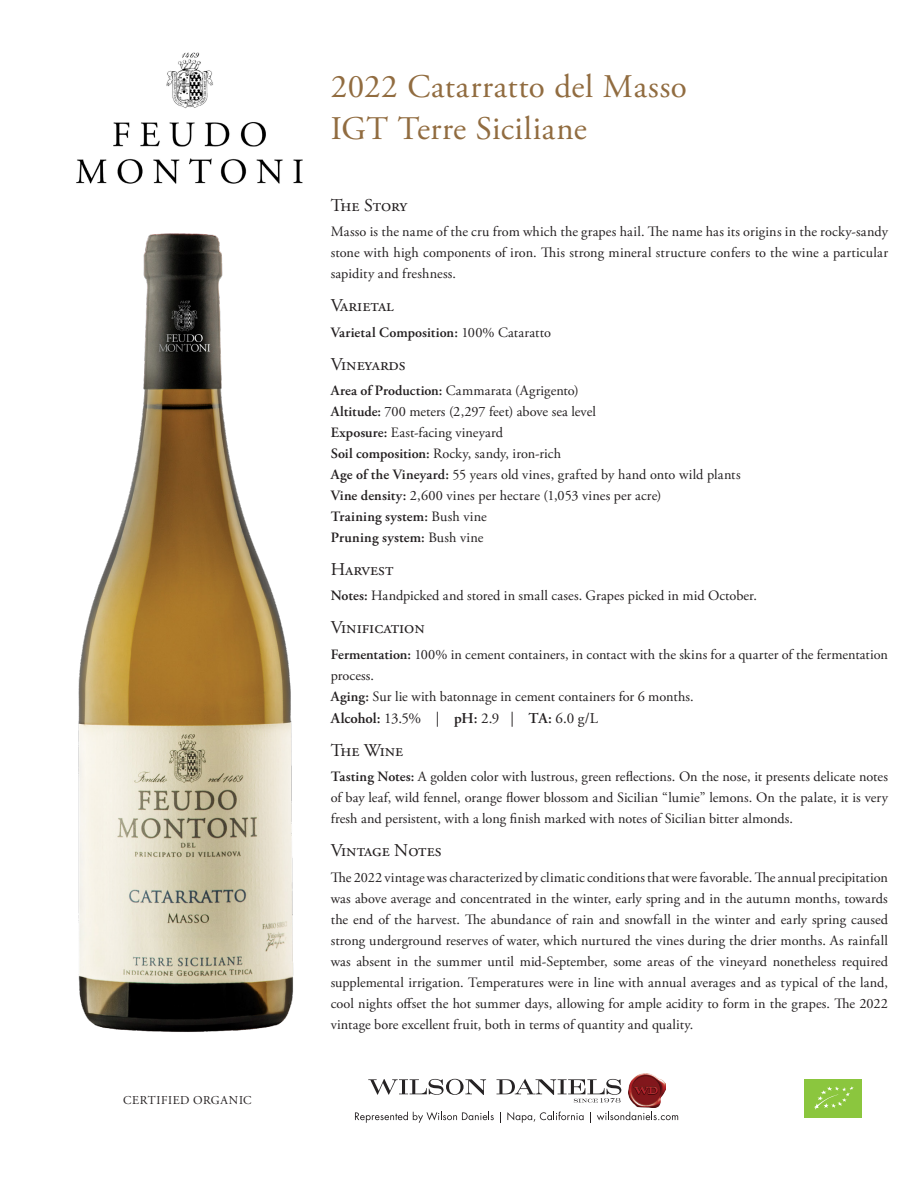
<style>
.page{position:relative;width:918px;height:1188px;background:#fff}
.page>*{position:absolute;margin:0;border:0;box-sizing:border-box;transform-origin:0 0}
.t1{font:33px "Adobe Garamond Pro";letter-spacing:.01em;color:#916c40}
.Subheads{font:18px "Adobe Garamond Pro";color:#231f20}
.Body_text{font:15px "Adobe Garamond Pro";color:#231f20}
.Body_text-2{font:14.25px/21px "Adobe Garamond Pro";color:#231f20;text-align:justify}
.Body_text-3{font:600 14.25px "Adobe Garamond Pro";letter-spacing:.015em;color:#231f20}
.Body_text-4{font:12px "Adobe Garamond Pro";letter-spacing:.045em;color:#231f20}
.s1{font-weight:400}
.s2{font-weight:600}
</style>
<div class="page">
<div style="left:805px;top:1079px;width:57px;height:38px;background:#8bc63e"></div>
<svg style="left:814px;top:1086px;width:40px;height:24px"></svg>
<img style="left:76px;top:52px;width:227px;height:132px">
<img style="left:78px;top:233px;width:216px;height:799px">
<svg style="left:368px;top:1079px;width:118px;height:16px"></svg>
<img style="left:628px;top:1074px;width:37px;height:33px">
<svg style="left:497px;top:1079px;width:124px;height:24px"></svg>
<svg style="left:355px;top:1112px;width:139px;height:11px"></svg>
<svg style="left:507px;top:1112px;width:77px;height:11px"></svg>
<svg style="left:597px;top:1112px;width:81px;height:8px"></svg>
<p class="Body_text-4" style="left:123px;top:1093px;width:130px">CERTIFIED ORGANIC</p>
<p class="t1" style="left:331px;top:67px;width:358px">2022 Catarratto del Masso</p>
<p class="t1" style="left:331px;top:109px;width:258px">IGT Terre Siciliane</p>
<p class="Subheads" style="left:331px;top:194px;width:78px">The Story</p>
<p class="Body_text-2" style="left:331px;top:222px;width:559px">Masso is the name of the cru from which the grapes hail. The name has its origins in the rocky-sandy stone with high components of iron. This strong mineral structure confers to the wine a particular sapidity and freshness.</p>
<p class="Subheads" style="left:331px;top:295px;width:65px">Varietal</p>
<p class="Body_text-3" style="left:331px;top:324px;width:222px">Varietal Composition: <span class="s1">100% Cataratto</span></p>
<p class="Subheads" style="left:331px;top:353px;width:76px">Vineyards</p>
<p class="Body_text-2" style="left:331px;top:380px;width:250px"><span class="s2">Area of Production:</span> Cammarata (Agrigento)</p>
<p class="Body_text-2" style="left:331px;top:401px;width:267px"><span class="s2">Altitude:</span> 700 meters (2,297 feet) above sea level</p>
<p class="Body_text-2" style="left:331px;top:422px;width:174px"><span class="s2">Exposure:</span> East-facing vineyard</p>
<p class="Body_text-2" style="left:331px;top:443px;width:232px"><span class="s2">Soil composition:</span> Rocky, sandy, iron-rich</p>
<p class="Body_text-2" style="left:331px;top:464px;width:411px"><span class="s2">Age of the Vineyard:</span> 55 years old vines, grafted by hand onto wild plants</p>
<p class="Body_text-2" style="left:331px;top:485px;width:332px"><span class="s2">Vine density:</span> 2,600 vines per hectare (1,053 vines per acre)</p>
<p class="Body_text-3" style="left:331px;top:508px;width:158px">Training system: <span class="s1">Bush vine</span></p>
<p class="Body_text-3" style="left:331px;top:529px;width:154px">Pruning system: <span class="s1">Bush vine</span></p>
<p class="Subheads" style="left:331px;top:558px;width:64px">Harvest</p>
<p class="Body_text-2" style="left:331px;top:586px;width:428px"><span class="s2">Notes:</span> Handpicked and stored in small cases. Grapes picked in mid October.</p>
<p class="Subheads" style="left:331px;top:617px;width:96px">Vinification</p>
<p class="Body_text-2" style="left:331px;top:644px;width:559px"><span class="s2">Fermentation:</span> 100% in cement containers, in contact with the skins for a quarter of the fermentation process.</p>
<p class="Body_text-2" style="left:331px;top:686px;width:365px"><span class="s2">Aging:</span> Sur lie with batonnage in cement containers for 6 months.</p>
<p class="Body_text" style="left:331px;top:709px;width:269px"><span class="s2">Alcohol:</span> 13.5% | <span class="s2">pH:</span> 2.9 | <span class="s2">TA:</span> 6.0 g/L</p>
<p class="Subheads" style="left:331px;top:740px;width:74px">The Wine</p>
<p class="Body_text-2" style="left:331px;top:767px;width:559px"><span class="s2">Tasting Notes:</span> A golden color with lustrous, green reflections. On the nose, it presents delicate notes of bay leaf, wild fennel, orange flower blossom and Sicilian “lumie” lemons. On the palate, it is very fresh and persistent, with a long finish marked with notes of Sicilian bitter almonds.</p>
<p class="Subheads" style="left:331px;top:840px;width:112px">Vintage Notes</p>
<p class="Body_text-2" style="left:331px;top:867px;width:559px">The 2022 vintage was characterized by climatic conditions that were favorable. The annual precipitation was above average and concentrated in the winter, early spring and in the autumn months, towards the end of the harvest. The abundance of rain and snowfall in the winter and early spring caused strong underground reserves of water, which nurtured the vines during the drier months. As rainfall was absent in the summer until mid-September, some areas of the vineyard nonetheless required supplemental irrigation. Temperatures were in line with annual averages and as typical of the land, cool nights offset the hot summer days, allowing for ample acidity to form in the grapes. The 2022 vintage bore excellent fruit, both in terms of quantity and quality.</p>
</div>
